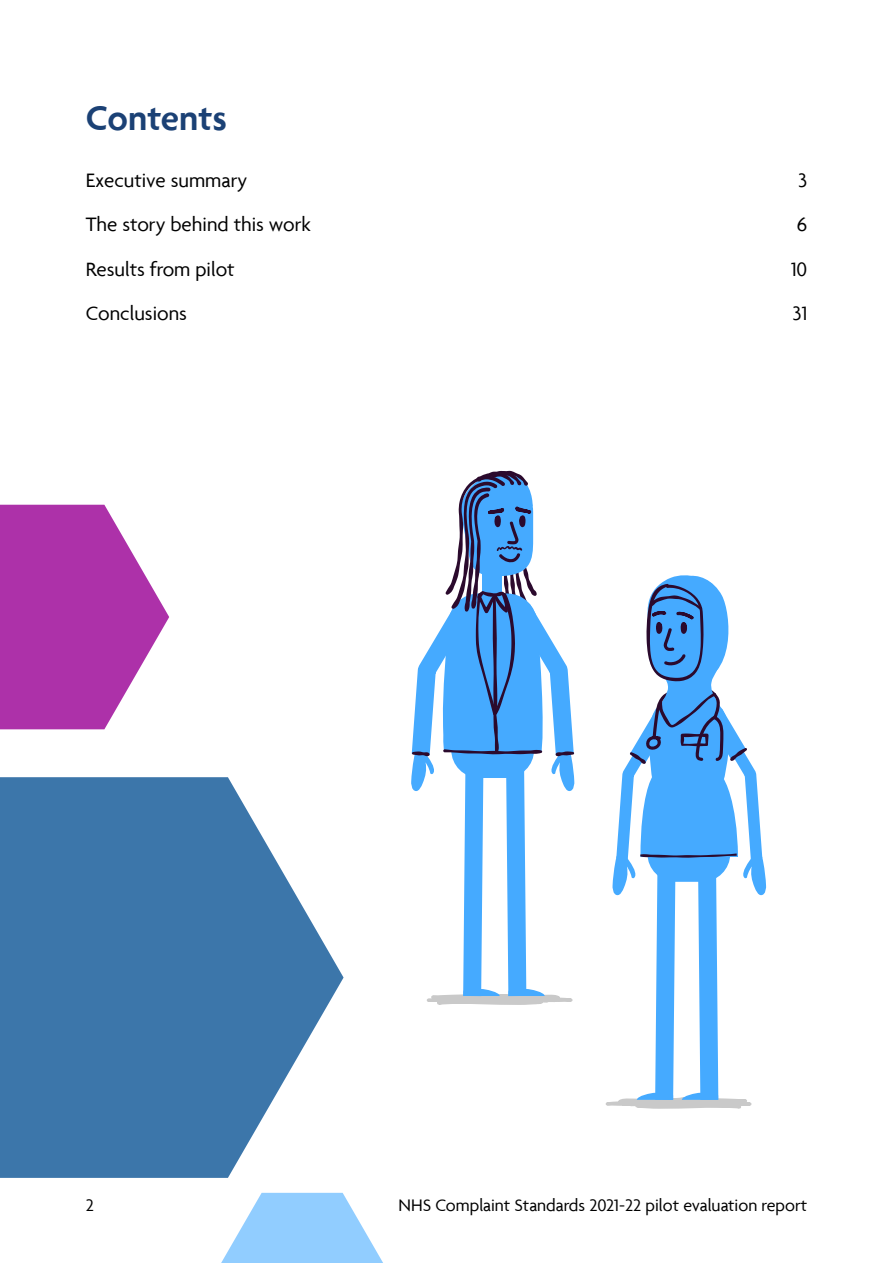
<style>
.page{position:relative;width:893px;height:1263px;background:#fff}
.page>*{position:absolute;margin:0;border:0;box-sizing:border-box;transform-origin:0 0}
.Heading_1{font:600 37.5px "Agenda";color:#1b4175}
.Body{font:21px "Agenda";color:#000}
.t1{font:18px "Agenda";color:#000}
</style>
<div class="page">
<svg style="left:0;top:505px;width:169px;height:224px"></svg>
<svg style="left:221px;top:1193px;width:162px;height:70px"></svg>
<svg style="left:0;top:777px;width:344px;height:401px;fill:#3c76aa"></svg>
<svg style="left:605px;top:575px;width:162px;height:534px"></svg>
<svg style="left:411px;top:471px;width:164px;height:534px"></svg>
<p class="Heading_1" style="left:86px;top:95px;width:143px">Contents</p>
<p class="Body" style="left:86px;top:168px;width:163px">Executive summary</p>
<p class="Body" style="left:798px;top:168px;width:11px">3</p>
<p class="Body" style="left:86px;top:212px;width:227px">The story behind this work</p>
<p class="Body" style="left:797px;top:212px;width:12px">6</p>
<p class="Body" style="left:86px;top:256px;width:150px">Results from pilot</p>
<p class="Body" style="left:791px;top:256px;width:18px">10</p>
<p class="Body" style="left:86px;top:300px;width:103px">Conclusions</p>
<p class="Body" style="left:793px;top:300px;width:16px">31</p>
<p class="t1" style="left:86px;top:1194px;width:10px">2</p>
<p class="t1" style="left:398px;top:1194px;width:410px">NHS Complaint Standards 2021-22 pilot evaluation report</p>
</div>
